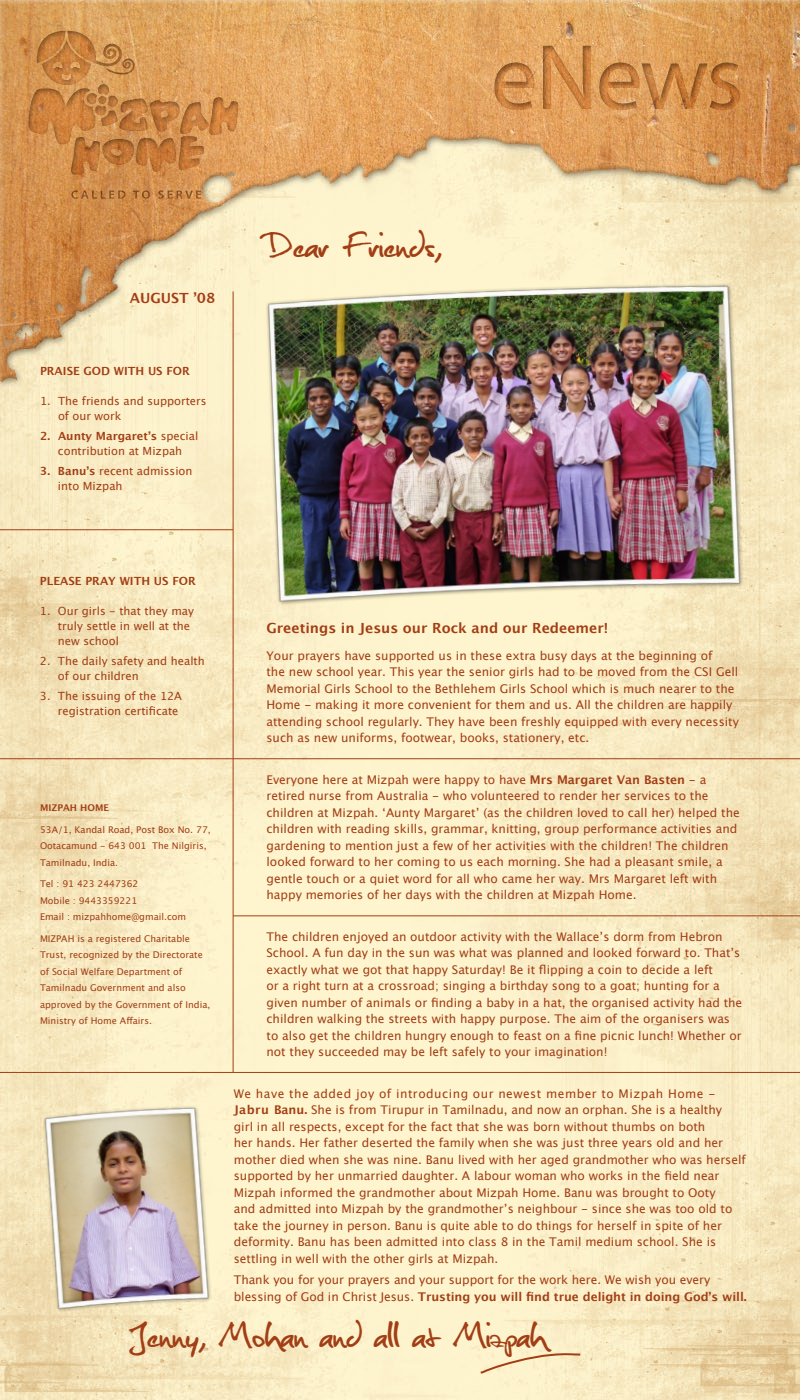
<style>
.page{position:relative;width:800px;height:1400px;background:#fff}
.page>*{position:absolute;margin:0;border:0;box-sizing:border-box;transform-origin:0 0}
.t1{font:48px "Christopherhand";color:#a23e15}
.t2{font:700 14px "Lucida Grande";color:#a23e15}
.t3{font:12px/16.5px "Lucida Grande";color:#a23e15}
.t4{font:11.2px/15px "Lucida Grande";color:#a23e15}
.t5{font:700 11.2px "Lucida Grande";color:#a23e15}
.t6{font:9.2px/16.5px "Lucida Grande";color:#a23e15}
.t7{font:700 9.2px "Lucida Grande";color:#a23e15}
.s1{font-weight:700}
</style>
<div class="page">
<img style="left:0;top:0;width:800px;height:1400px">
<hr style="left:233px;top:291px;width:1px;height:781px;background:#a23e15">
<hr style="left:0;top:759px;width:800px;height:1px;background:#a23e15">
<hr style="left:233px;top:916px;width:567px;height:1px;background:#a23e15">
<hr style="left:0;top:1072px;width:800px;height:1px;background:#a23e15">
<img style="left:234px;top:269px;width:521px;height:350px">
<hr style="left:0;top:530px;width:233px;height:1px;background:#a23e15">
<img style="left:36px;top:1095px;width:185px;height:229px">
<svg style="left:478px;top:1352px;width:104px;height:23px;background:#f4e1ba"></svg>
<p class="t2" style="left:130px;top:286px;width:87px">AUGUST ’08</p>
<p class="t5" style="left:40px;top:361px;width:151px">PRAISE GOD WITH US FOR</p>
<p class="t4" style="left:58px;top:393px;width:150px;text-indent:-18px">1. The friends and supporters of our work</p>
<p class="t4" style="left:40px;top:428px;width:160px;text-align:center"><span class="s1">2. Aunty Margaret’s</span> special contribution at Mizpah</p>
<p class="t4" style="left:58px;top:463px;width:136px;text-indent:-18px"><span class="s1">3. Banu’s</span> recent admission into Mizpah</p>
<h1 class="t1" style="left:266px;top:225px;width:178px">Dear Friends,</h1>
<p class="t5" style="left:40px;top:571px;width:157px">PLEASE PRAY WITH US FOR</p>
<p class="t4" style="left:58px;top:603px;width:138px;text-indent:-18px">1. Our girls - that they may truly settle in well at the new school</p>
<p class="t4" style="left:58px;top:653px;width:148px;text-indent:-18px">2. The daily safety and health of our children</p>
<p class="t4" style="left:58px;top:688px;width:126px;text-indent:-18px">3. The issuing of the 12A registration certificate</p>
<p class="t7" style="left:40px;top:800px;width:70px">MIZPAH HOME</p>
<p class="t6" style="left:40px;top:821px;width:172px">53A/1, Kandal Road, Post Box No. 77,<br>Ootacamund - 643 001 The Nilgiris,<br>Tamilnadu, India.</p>
<p class="t6" style="left:40px;top:876px;width:148px">Tel : 91 423 2447362<br>Mobile : 9443359221<br>Email : mizpahhome@gmail.com</p>
<p class="t6" style="left:40px;top:930px;width:172px">MIZPAH is a registered Charitable<br>Trust, recognized by the Directorate of Social Welfare Department of<br>Tamilnadu Government and also approved by the Government of India,<br>Ministry of Home Affairs.</p>
<p class="t2" style="left:266px;top:617px;width:343px">Greetings in Jesus our Rock and our Redeemer!</p>
<p class="t3" style="left:266px;top:648px;width:474px">Your prayers have supported us in these extra busy days at the beginning of<br>the new school year. This year the senior girls had to be moved from the CSI Gell Memorial Girls School to the Bethlehem Girls School which is much nearer to the Home - making it more convenient for them and us. All the children are happily attending school regularly. They have been freshly equipped with every necessity such as new uniforms, footwear, books, stationery, etc.</p>
<p class="t3" style="left:266px;top:772px;width:475px">Everyone here at Mizpah were happy to have <span class="s1">Mrs Margaret Van Basten</span> - a retired nurse from Australia - who volunteered to render her services to the children at Mizpah. ‘Aunty Margaret’ (as the children loved to call her) helped the children with reading skills, grammar, knitting, group performance activities and gardening to mention just a few of her activities with the children! The children looked forward to her coming to us each morning. She had a pleasant smile, a gentle touch or a quiet word for all who came her way. Mrs Margaret left with happy memories of her days with the children at Mizpah Home.</p>
<p class="t3" style="left:267px;top:929px;width:477px">The children enjoyed an outdoor activity with the Wallace’s dorm from Hebron School. A fun day in the sun was what was planned and looked forward to. That’s exactly what we got that happy Saturday! Be it flipping a coin to decide a left<br>or a right turn at a crossroad; singing a birthday song to a goat; hunting for a given number of animals or finding a baby in a hat, the organised activity had the children walking the streets with happy purpose. The aim of the organisers was to also get the children hungry enough to feast on a fine picnic lunch! Whether or not they succeeded may be left safely to your imagination!</p>
<p class="t3" style="left:234px;top:1086px;width:514px">We have the added joy of introducing our newest member to Mizpah Home - <span class="s1">Jabru Banu.</span> She is from Tirupur in Tamilnadu, and now an orphan. She is a healthy<br>girl in all respects, except for the fact that she was born without thumbs on both<br>her hands. Her father deserted the family when she was just three years old and her mother died when she was nine. Banu lived with her aged grandmother who was herself supported by her unmarried daughter. A labour woman who works in the field near Mizpah informed the grandmother about Mizpah Home. Banu was brought to Ooty<br>and admitted into Mizpah by the grandmother’s neighbour - since she was too old to take the journey in person. Banu is quite able to do things for herself in spite of her deformity. Banu has been admitted into class 8 in the Tamil medium school. She is settling in well with the other girls at Mizpah.</p>
<p class="t3" style="left:234px;top:1272px;width:515px">Thank you for your prayers and your support for the work here. We wish you every blessing of God in Christ Jesus. <span class="s1">Trusting you will find true delight in doing God’s will.</span></p>
<h1 class="t1" style="left:129px;top:1315px;width:420px">Jenny, Mohan and all at Mizpah</h1>
</div>
